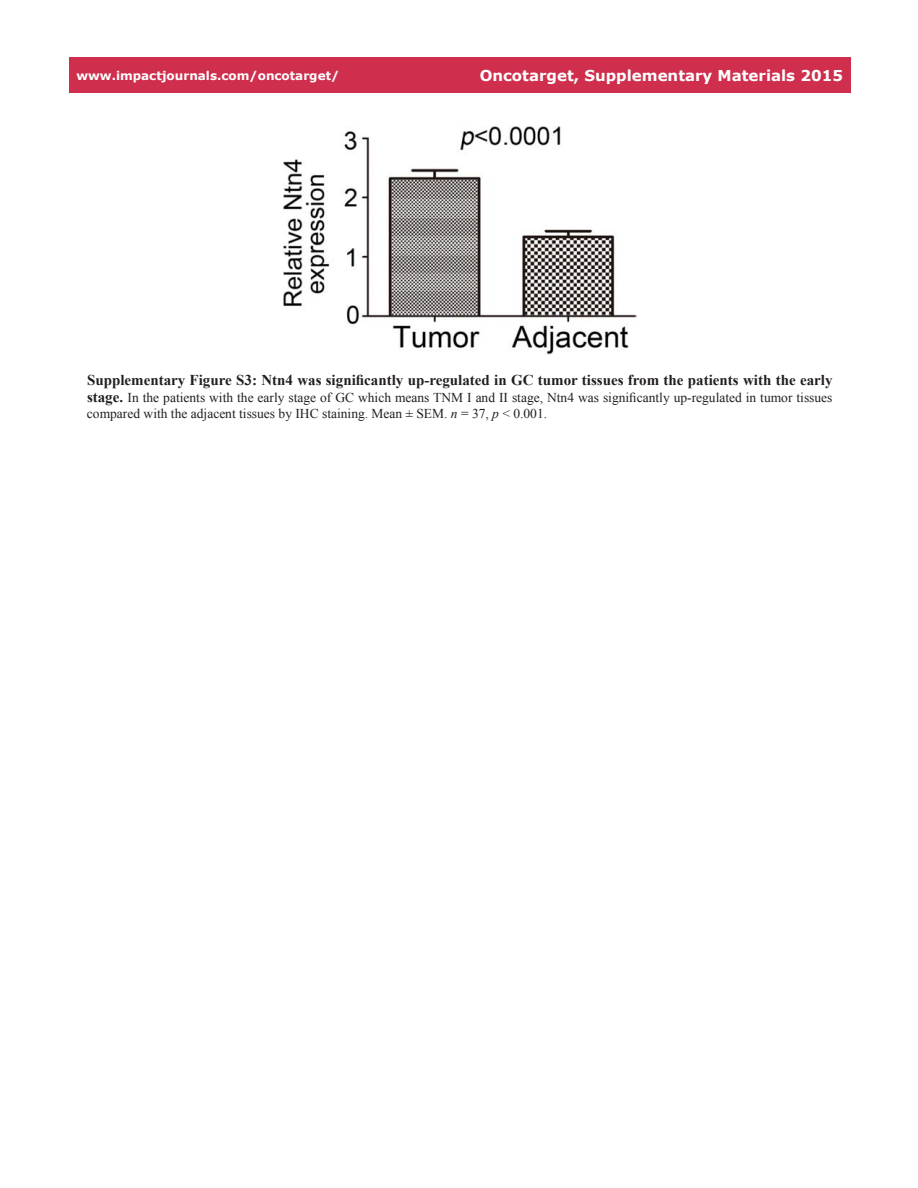
<style>
.page{position:relative;width:918px;height:1188px;background:#fff}
.page>*{position:absolute;margin:0;border:0;box-sizing:border-box;transform-origin:0 0}
.FigureText{font:700 15px "Times New Roman";color:#231f20}
.t1{font:700 15px "Verdana";color:#fff}
.FigureText-2{font:13.5px/16.2px "Times New Roman";color:#231f20}
.t2{font:700 12px "Verdana";color:#fff}
.s1{font-weight:700;font-size:15px}
.s2{font-style:italic}
</style>
<div class="page">
<div style="left:69px;top:57px;width:781px;height:36px;background:#cf2e4c"></div>
<img style="left:283px;top:127px;width:354px;height:228px">
<p class="t2" style="left:76px;top:67px;width:264px">www.impactjournals.com/oncotarget/</p>
<p class="t1" style="left:480px;top:65px;width:365px">Oncotarget, Supplementary Materials 2015</p>
<p class="FigureText" style="left:87px;top:370px;width:747px">Supplementary Figure S3: Ntn4 was significantly up-regulated in GC tumor tissues from the patients with the early</p>
<p class="FigureText-2" style="left:87px;top:389px;width:747px"><span class="s1">stage.</span> In the patients with the early stage of GC which means TNM I and II stage, Ntn4 was significantly up-regulated in tumor tissues compared with the adjacent tissues by IHC staining. Mean ± SEM. <span class="s2">n</span> = 37, <span class="s2">p</span> &lt; 0.001.</p>
</div>
